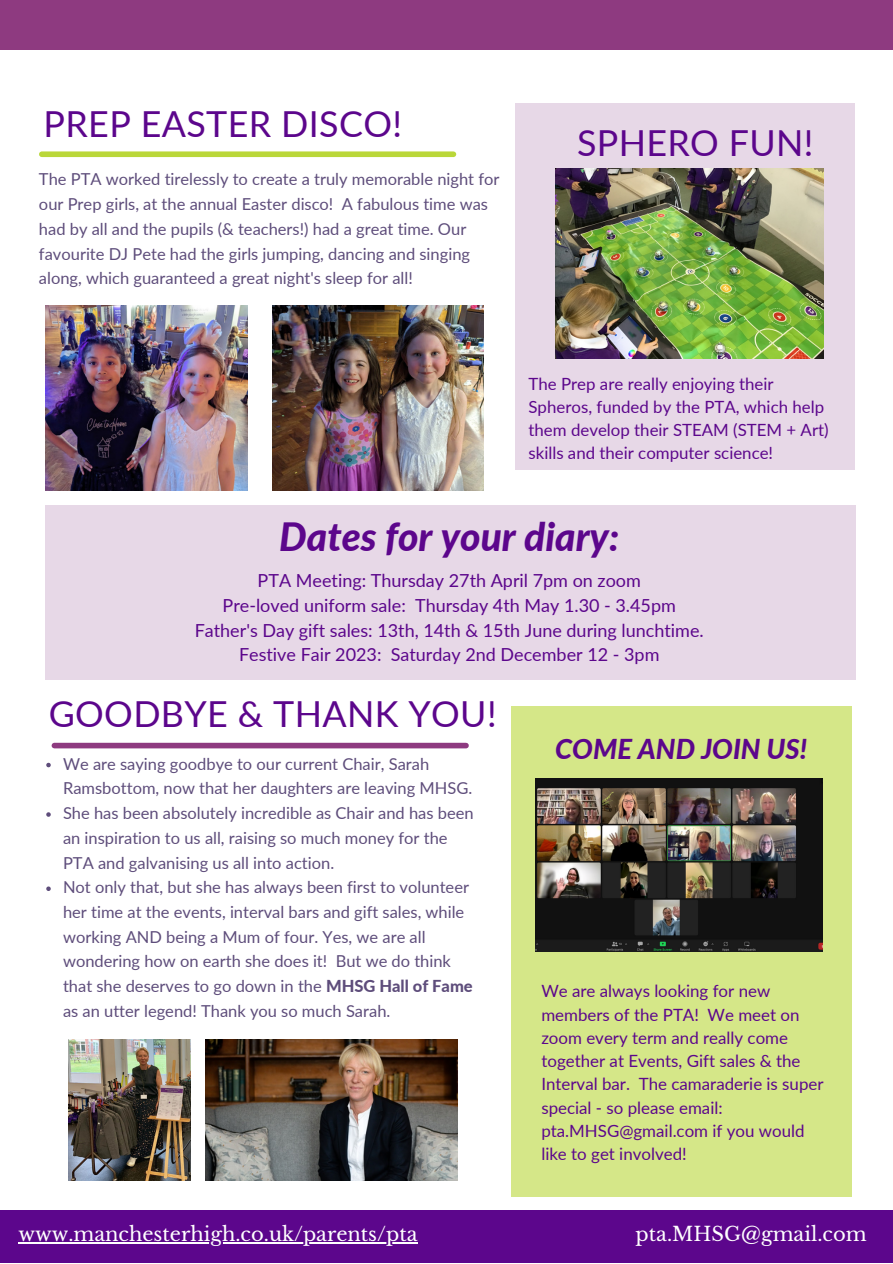
<style>
.page{position:relative;width:893px;height:1264px;background:#fff}
.page>*{position:absolute;margin:0;border:0;box-sizing:border-box;transform-origin:0 0}
.t1{font:italic 800 39px "Lato";color:#5c068c}
.t2{font:35.85px "Lato";letter-spacing:.01em;color:#5c068c}
.t3{font:italic 800 27.45px "Lato";color:#5c068c}
.t4{font:19.5px "Libre Baskerville";color:#fff}
.t5{font:18px/24.8px "Lato";color:#5c068c;text-align:center}
.t6{font:16.95px/23.2px "Lato";color:#5c068c}
.t7{font:16.8px/23.1px "Lato";color:#5c068c}
.t8{font:16.5px/24.8px "Lato";color:#5e4d7b}
.s1{font-weight:800}
</style>
<div class="page">
<div style="left:0;top:1210px;width:892px;height:52px;background:#5c068c"></div>
<div style="left:42px;top:151px;width:411px;height:6px;background:#bad739"></div>
<div style="left:511px;top:706px;width:340px;height:491px;background:#d5e788"></div>
<div style="left:0;top:0;width:892px;height:49px;background:#8e3a80"></div>
<div style="left:46px;top:505px;width:810px;height:174px;background:#e7d8e7"></div>
<div style="left:54px;top:742px;width:412px;height:6px;background:#8e3a80"></div>
<div style="left:515px;top:103px;width:339px;height:366px;background:#e7d8e7"></div>
<img style="left:46px;top:306px;width:201px;height:184px">
<img style="left:535px;top:778px;width:287px;height:173px">
<svg style="left:46px;top:762px;width:5px;height:5px"></svg>
<svg style="left:46px;top:812px;width:5px;height:4px"></svg>
<svg style="left:46px;top:886px;width:5px;height:5px"></svg>
<img style="left:273px;top:306px;width:210px;height:184px">
<img style="left:205px;top:1039px;width:252px;height:141px">
<img style="left:555px;top:168px;width:268px;height:190px">
<img style="left:68px;top:1039px;width:123px;height:141px">
<hr style="left:19px;top:1241px;width:398px;height:1px;background:#fff">
<h2 class="t2" style="left:44px;top:101px;width:360px">PREP EASTER DISCO!</h2>
<p class="t8" style="left:39px;top:167px;width:462px">The PTA worked tirelessly to create a truly memorable night for our Prep girls, at the annual Easter disco! A fabulous time was had by all and the pupils (&amp; teachers!) had a great time. Our favourite DJ Pete had the girls jumping, dancing and singing along, which guaranteed a great night's sleep for all!</p>
<h2 class="t2" style="left:577px;top:121px;width:238px">SPHERO FUN!</h2>
<p class="t7" style="left:528px;top:371px;width:301px">The Prep are really enjoying their Spheros, funded by the PTA, which help them develop their STEAM (STEM + Art) skills and their computer science!</p>
<h1 class="t1" style="left:279px;top:512px;width:341px">Dates for your diary:</h1>
<p class="t5" style="left:195px;top:567px;width:510px">PTA Meeting: Thursday 27th April 7pm on zoom<br>Pre-loved uniform sale: Thursday 4th May 1.30 - 3.45pm Father's Day gift sales: 13th, 14th &amp; 15th June during lunchtime.<br>Festive Fair 2023: Saturday 2nd December 12 - 3pm</p>
<h2 class="t2" style="left:49px;top:691px;width:449px">GOODBYE &amp; THANK YOU!</h2>
<p class="t8" style="left:63px;top:750px;width:412px">We are saying goodbye to our current Chair, Sarah Ramsbottom, now that her daughters are leaving MHSG.<br>She has been absolutely incredible as Chair and has been an inspiration to us all, raising so much money for the PTA and galvanising us all into action.<br>Not only that, but she has always been first to volunteer her time at the events, interval bars and gift sales, while working AND being a Mum of four. Yes, we are all wondering how on earth she does it! But we do think that she deserves to go down in the <span class="s1">MHSG Hall of Fame </span>as an utter legend! Thank you so much Sarah.</p>
<h3 class="t3" style="left:555px;top:731px;width:253px">COME AND JOIN US!</h3>
<p class="t6" style="left:541px;top:979px;width:284px">We are always looking for new members of the PTA! We meet on zoom every term and really come together at Events, Gift sales &amp; the<br>Interval bar. The camaraderie is super special - so please email: pta.MHSG@gmail.com if you would like to get involved!</p>
<p class="t4" style="left:19px;top:1221px;width:400px">www.manchesterhigh.co.uk/parents/pta</p>
<p class="t4" style="left:635px;top:1221px;width:232px">pta.MHSG@gmail.com</p>
</div>
